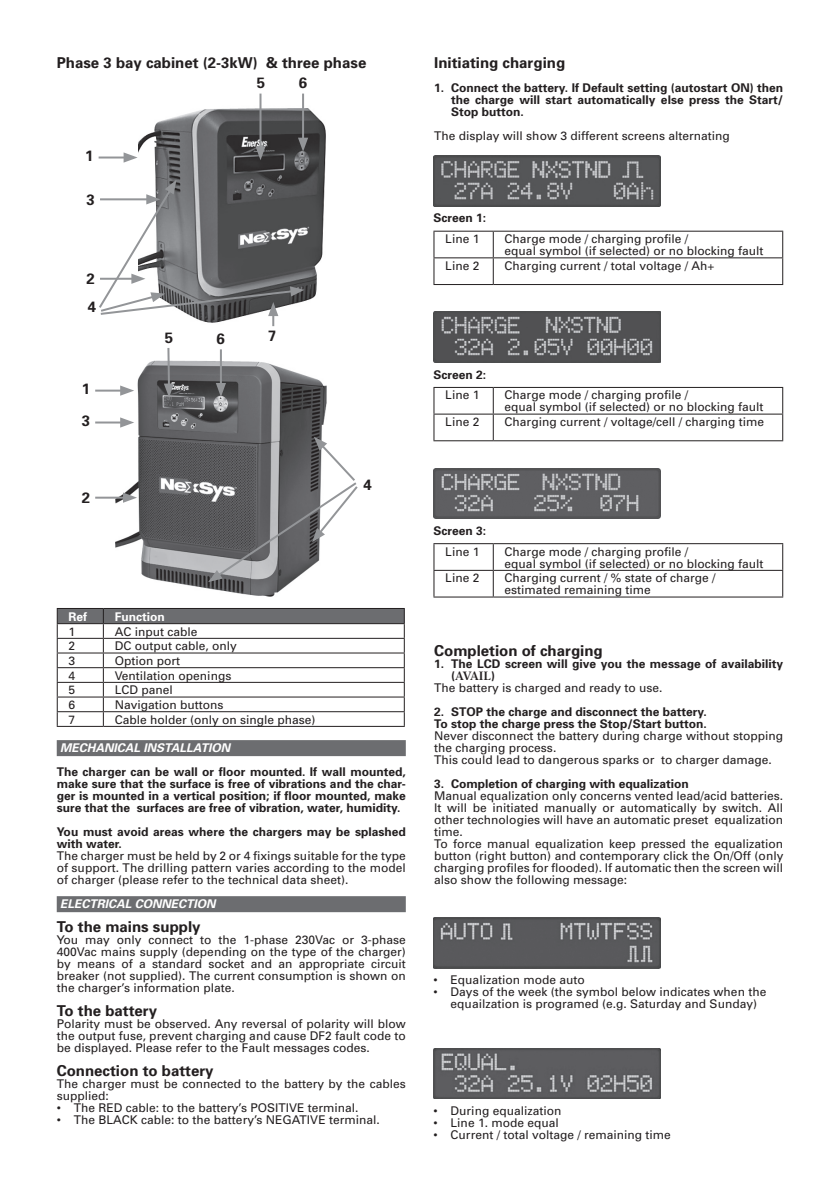
<style>
.page{position:relative;width:840px;height:1191px;background:#fff}
.page>*{position:absolute;margin:0;border:0;box-sizing:border-box;transform-origin:0 0}
.t1{font:700 15px/32.6px "Univers";color:#231f20}
.t2{font:12px/12px "Univers";color:#231f20}
.t3{font:700 12px/12px "Univers";color:#231f20;text-align:justify}
.t4{font:italic 700 12px "Univers";color:#fff}
.t5{font:700 12px "Univers";color:#fff}
.t6{font:600 12px "Stone Serif";letter-spacing:-.05em;color:#231f20}
.s1{font-family:"Univers";font-weight:700}
</style>
<div class="page">
<div style="left:57px;top:740px;width:348px;height:16px;background:#6c6d70"></div>
<div style="left:57px;top:896px;width:348px;height:16px;background:#6c6d70"></div>
<svg style="left:57px;top:608px;width:347px;height:118px"></svg>
<hr style="left:57px;top:726px;width:46px;height:1px;background:#231f20">
<hr style="left:103px;top:726px;width:301px;height:1px;background:#231f20">
<img style="left:116px;top:360px;width:210px;height:237px">
<hr style="left:220px;top:349px;width:2px;height:37px;background:#939598">
<svg style="left:216px;top:383px;width:10px;height:14px"></svg>
<hr style="left:167px;top:348px;width:3px;height:38px;background:#939598">
<svg style="left:164px;top:383px;width:10px;height:14px"></svg>
<svg style="left:208px;top:437px;width:150px;height:145px"></svg>
<hr style="left:95px;top:389px;width:28px;height:2px;background:#939598">
<svg style="left:120px;top:385px;width:14px;height:11px"></svg>
<hr style="left:95px;top:421px;width:28px;height:2px;background:#939598">
<svg style="left:120px;top:417px;width:14px;height:10px"></svg>
<hr style="left:95px;top:496px;width:31px;height:2px;background:#939598">
<svg style="left:123px;top:492px;width:14px;height:11px"></svg>
<img style="left:433px;top:156px;width:227px;height:50px">
<hr style="left:433px;top:231px;width:60px;height:1px;background:#231f20">
<hr style="left:493px;top:231px;width:289px;height:1px;background:#231f20">
<hr style="left:433px;top:257px;width:60px;height:1px;background:#231f20">
<svg style="left:433px;top:232px;width:1px;height:52px"></svg>
<hr style="left:493px;top:257px;width:289px;height:1px;background:#231f20">
<svg style="left:492px;top:232px;width:1px;height:52px"></svg>
<hr style="left:433px;top:284px;width:60px;height:1px;background:#231f20">
<hr style="left:493px;top:284px;width:289px;height:1px;background:#231f20">
<img style="left:433px;top:312px;width:227px;height:50px">
<hr style="left:433px;top:387px;width:60px;height:1px;background:#231f20">
<hr style="left:493px;top:387px;width:289px;height:1px;background:#231f20">
<hr style="left:433px;top:413px;width:60px;height:1px;background:#231f20">
<svg style="left:433px;top:388px;width:1px;height:52px"></svg>
<hr style="left:493px;top:413px;width:289px;height:1px;background:#231f20">
<svg style="left:492px;top:388px;width:1px;height:52px"></svg>
<hr style="left:433px;top:440px;width:60px;height:1px;background:#231f20">
<hr style="left:493px;top:440px;width:289px;height:1px;background:#231f20">
<img style="left:433px;top:468px;width:227px;height:51px">
<hr style="left:433px;top:543px;width:60px;height:1px;background:#231f20">
<hr style="left:493px;top:543px;width:289px;height:1px;background:#231f20">
<hr style="left:433px;top:570px;width:60px;height:1px;background:#231f20">
<svg style="left:433px;top:544px;width:1px;height:52px"></svg>
<hr style="left:493px;top:570px;width:289px;height:1px;background:#231f20">
<svg style="left:492px;top:544px;width:1px;height:52px"></svg>
<hr style="left:433px;top:596px;width:60px;height:1px;background:#231f20">
<hr style="left:493px;top:596px;width:289px;height:1px;background:#231f20">
<img style="left:433px;top:917px;width:227px;height:51px">
<img style="left:433px;top:1048px;width:227px;height:50px">
<img style="left:138px;top:93px;width:188px;height:208px">
<hr style="left:302px;top:94px;width:2px;height:47px;background:#939598">
<svg style="left:298px;top:138px;width:10px;height:14px"></svg>
<hr style="left:259px;top:94px;width:2px;height:55px;background:#939598">
<svg style="left:255px;top:146px;width:10px;height:14px"></svg>
<hr style="left:99px;top:156px;width:28px;height:2px;background:#939598">
<svg style="left:123px;top:152px;width:14px;height:11px"></svg>
<svg style="left:99px;top:180px;width:205px;height:146px"></svg>
<p class="t1" style="left:57px;top:46px;width:311px">Phase 3 bay cabinet (2-3kW) &amp; three phase</p>
<p class="t1" style="left:85px;top:139px;width:10px">1</p>
<p class="t1" style="left:86px;top:183px;width:10px">3</p>
<p class="t1" style="left:86px;top:262px;width:10px">2</p>
<p class="t1" style="left:88px;top:291px;width:10px">4</p>
<p class="t1" style="left:82px;top:372px;width:10px">1<br>3</p>
<p class="t1" style="left:82px;top:481px;width:10px">2</p>
<p class="t1" style="left:257px;top:67px;width:10px">5</p>
<p class="t1" style="left:298px;top:67px;width:10px">6</p>
<p class="t1" style="left:165px;top:321px;width:10px">5</p>
<p class="t1" style="left:216px;top:322px;width:10px">6</p>
<p class="t1" style="left:268px;top:320px;width:10px">7</p>
<p class="t5" style="left:69px;top:609px;width:20px">Ref</p>
<p class="t5" style="left:115px;top:609px;width:52px">Function</p>
<p class="t2" style="left:69px;top:625px;width:8px">1</p>
<p class="t2" style="left:115px;top:625px;width:84px">AC input cable</p>
<p class="t2" style="left:69px;top:640px;width:8px">2</p>
<p class="t2" style="left:115px;top:640px;width:124px">DC output cable, only</p>
<p class="t2" style="left:69px;top:654px;width:8px">3</p>
<p class="t2" style="left:115px;top:654px;width:67px">Option port</p>
<p class="t2" style="left:69px;top:669px;width:8px">4</p>
<p class="t2" style="left:115px;top:669px;width:118px">Ventilation openings</p>
<p class="t2" style="left:69px;top:684px;width:8px">5</p>
<p class="t2" style="left:115px;top:684px;width:60px">LCD panel</p>
<p class="t2" style="left:69px;top:698px;width:8px">6</p>
<p class="t2" style="left:115px;top:698px;width:110px">Navigation buttons</p>
<p class="t2" style="left:69px;top:713px;width:8px">7</p>
<p class="t2" style="left:115px;top:713px;width:202px">Cable holder (only on single phase)</p>
<p class="t1" style="left:363px;top:468px;width:10px">4</p>
<p class="t4" style="left:60px;top:741px;width:172px">MECHANICAL INS TALLATION</p>
<p class="t3" style="left:57px;top:766px;width:350px">The charger can be wall or floor mounted. If wall mounted, make sure that the surface is free of vibrations and the char&shy;ger is mounted in a vertical position; if floor mounted, make sure that the surfaces are free of vibration, water, humidity.</p>
<p class="t3" style="left:57px;top:826px;width:350px">You must avoid areas where the chargers may be splashed with water.</p>
<p class="t2" style="left:57px;top:850px;width:350px;text-align:justify">The charger must be held by 2 or 4 fixings suitable for the type of support. The drilling pattern varies according to the model of charger (please refer to the technical data sheet).</p>
<p class="t4" style="left:60px;top:897px;width:31px">ELECTR</p>
<p class="t4" style="left:105px;top:897px;width:112px">ICA L CONNECTION</p>
<p class="t1" style="left:57px;top:910px;width:145px">To the mains supply</p>
<p class="t2" style="left:57px;top:934px;width:350px;text-align:justify">You may only connect to the 1-phase 230Vac or 3-phase 400Vac mains supply (depending on the type of the charger) by means of a standard socket and an appropriate circuit breaker (not supplied). The current consumption is shown on the charger’s information plate.</p>
<p class="t1" style="left:57px;top:994px;width:102px">To the battery</p>
<p class="t2" style="left:57px;top:1018px;width:350px;text-align:justify">Polarity must be observed. Any reversal of polarity will blow the output fuse, prevent charging and cause DF2 fault code to be displayed. Please refer to the Fault messages codes.</p>
<p class="t1" style="left:57px;top:1054px;width:158px">Connection to battery</p>
<p class="t2" style="left:57px;top:1078px;width:350px">The charger must be connected to the battery by the cables supplied:</p>
<p class="t2" style="left:57px;top:1102px;width:303px">• The RED cable: to the battery’s POSITIVE terminal.</p>
<p class="t2" style="left:57px;top:1114px;width:324px">• The BLACK cable: to the battery’s NEGATIVE terminal.</p>
<p class="t1" style="left:434px;top:46px;width:132px">Initiating charging</p>
<p class="t3" style="left:451px;top:82px;width:333px;text-indent:-17px">1. Connect the battery. If Default setting (autostart ON) then the charge will start automatically else press the Start/ Stop button.</p>
<p class="t2" style="left:434px;top:130px;width:297px">The display will show 3 different screens alternating</p>
<p class="t3" style="left:433px;top:212px;width:54px">Screen 1:</p>
<p class="t2" style="left:445px;top:233px;width:36px">Line 1</p>
<p class="t2" style="left:504px;top:233px;width:260px">Charge mode / charging profile /<br>equal symbol (if selected) or no blocking fault</p>
<p class="t2" style="left:445px;top:259px;width:36px">Line 2</p>
<p class="t2" style="left:504px;top:259px;width:211px">Charging current / total voltage / Ah+</p>
<p class="t3" style="left:433px;top:368px;width:54px">Screen 2:</p>
<p class="t2" style="left:445px;top:389px;width:36px">Line 1</p>
<p class="t2" style="left:504px;top:389px;width:260px">Charge mode / charging profile /<br>equal symbol (if selected) or no blocking fault</p>
<p class="t2" style="left:445px;top:416px;width:36px">Line 2</p>
<p class="t2" style="left:504px;top:416px;width:261px">Charging current / voltage/cell / charging time</p>
<p class="t3" style="left:433px;top:525px;width:54px">Screen 3:</p>
<p class="t2" style="left:445px;top:545px;width:36px">Line 1</p>
<p class="t2" style="left:504px;top:545px;width:260px">Charge mode / charging profile /<br>equal symbol (if selected) or no blocking fault</p>
<p class="t2" style="left:445px;top:572px;width:36px">Line 2</p>
<p class="t2" style="left:504px;top:572px;width:212px">Charging current / % state of charge / estimated remaining time</p>
<p class="t1" style="left:434px;top:634px;width:170px">Completion of charging</p>
<p class="t3" style="left:434px;top:658px;width:350px">1. The LCD screen will give you the message of availability</p>
<p class="t6" style="left:451px;top:668px;width:45px"><span class="s1">(</span>AVAIL<span class="s1">)</span></p>
<p class="t2" style="left:434px;top:682px;width:230px">The battery is charged and ready to use.</p>
<p class="t3" style="left:434px;top:706px;width:274px">2. STOP the charge and disconnect the battery.<br>To stop the charge press the Stop/Start button.</p>
<p class="t2" style="left:434px;top:730px;width:350px">Never disconnect the battery during charge without stopping the charging process.<br>This could lead to dangerous sparks or to charger damage.</p>
<p class="t3" style="left:434px;top:778px;width:256px">3. Completion of charging with equalization</p>
<p class="t2" style="left:434px;top:790px;width:350px">Manual equalization only concerns vented lead/acid batteries.<br>It will be initiated manually or automatically by switch. All other technologies will have an automatic preset equalization time.<br>To force manual equalization keep pressed the equalization button (right button) and contemporary click the On/Off (only charging profiles for flooded). If automatic then the screen will also show the following message:</p>
<p class="t2" style="left:433px;top:973px;width:153px">• Equalization mode auto</p>
<p class="t2" style="left:450px;top:985px;width:317px;text-indent:-17px">• Days of the week (the symbol below indicates when the equailzation is programed (e.g. Saturday and Sunday)</p>
<p class="t2" style="left:433px;top:1105px;width:129px">• During equalization</p>
<p class="t2" style="left:433px;top:1117px;width:127px">• Line 1. mode equal</p>
<p class="t2" style="left:433px;top:1129px;width:239px">• Current / total voltage / remaining time</p>
</div>
